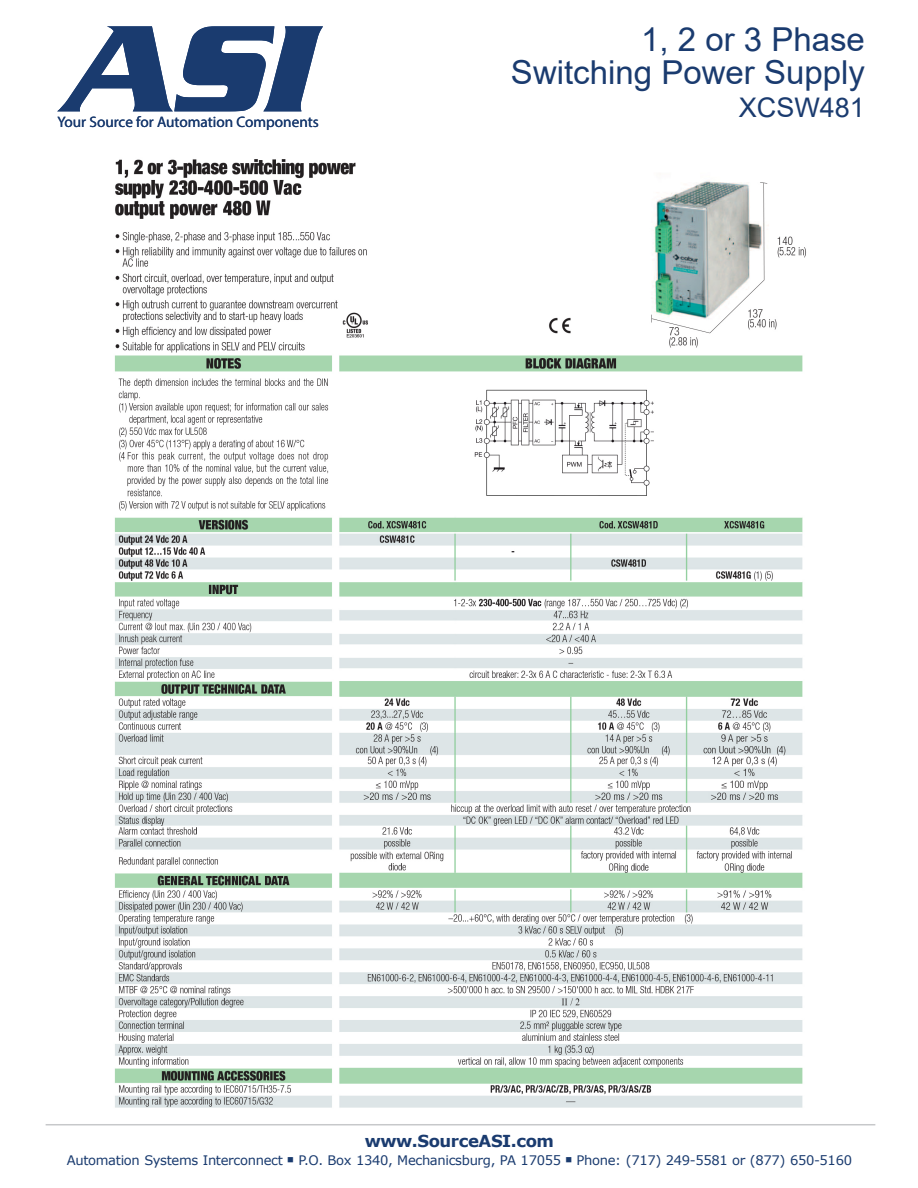
<style>
.page{position:relative;width:918px;height:1188px;background:#fff}
.page>*{position:absolute;margin:0;border:0;box-sizing:border-box;transform-origin:0 0}
.t1{font:33px/33px "Arial";color:#1a3b6f;text-align:right}
.t2{font:27px "Arial";color:#1a3b6f}
.t3{font:700 16.5px "Verdana";letter-spacing:-.025em;color:#1a3b6f}
.t4{font:15.3px "Myriad Pro";color:#1a3b6f}
.t5{font:13.2px "Verdana";letter-spacing:-.025em;color:#1a3b6f}
</style>
<div class="page">
<hr style="left:46px;top:1124px;width:829px;height:1px;background:#c7c8ca">
<svg style="left:57px;top:26px;width:266px;height:85px"></svg>
<img style="left:114px;top:159px;width:692px;height:949px">
<p class="t4" style="left:57px;top:112px;width:263px">Your Source for Automation Components</p>
<h1 class="t1" style="left:511px;top:23px;width:356px">1, 2 or 3 Phase<br>Switching Power Supply</h1>
<h2 class="t2" style="left:739px;top:89px;width:128px">XCSW481</h2>
<p class="t3" style="left:365px;top:1129px;width:191px">www.SourceASI.com</p>
<p class="t5" style="left:67px;top:1151px;width:787px">Automation Systems Interconnect ■ P.O. Box 1340, Mechanicsburg, PA 17055 ■ Phone: (717) 249-5581 or (877) 650-5160</p>
</div>
